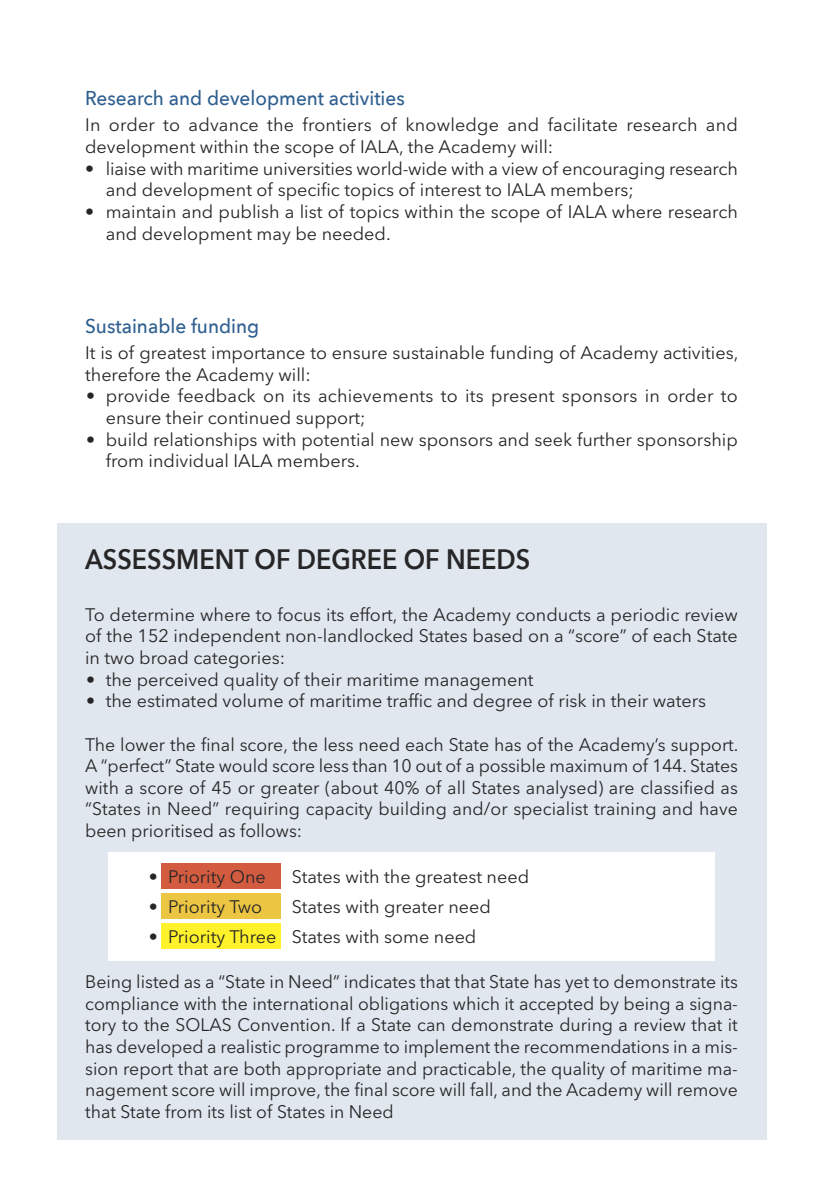
<style>
.page{position:relative;width:823px;height:1191px;background:#fff}
.page>*{position:absolute;margin:0;border:0;box-sizing:border-box;transform-origin:0 0}
.t1{font:600 28px "Avenir Next";color:#272627;scale:.9 1}
.t2{font:500 20px "Avenir Next";color:#2f5f90;scale:.95 1}
.t3{font:18px/21.6px "Avenir Next LT Pro";color:#272627}
</style>
<div class="page">
<div style="left:57px;top:523px;width:708px;height:617px;background:#e0e7ee"></div>
<div style="left:108px;top:852px;width:606px;height:109px;background:#fff"></div>
<div style="left:162px;top:863px;width:119px;height:25px;background:#d35c40"></div>
<div style="left:162px;top:893px;width:119px;height:25px;background:#ecc643"></div>
<div style="left:162px;top:923px;width:119px;height:26px;background:#fff12a"></div>
<p class="t2" style="left:85px;top:85px;width:338px">Research and development activities</p>
<p class="t3" style="left:85px;top:116px;width:653px">In order to advance the frontiers of knowledge and facilitate research and development within the scope of IALA, the Academy will:</p>
<p class="t3" style="left:106px;top:160px;width:633px;text-indent:-21px">• liaise with maritime universities world-wide with a view of encouraging research and development of specific topics of interest to IALA members;</p>
<p class="t3" style="left:106px;top:203px;width:633px;text-indent:-21px">• maintain and publish a list of topics within the scope of IALA where research and development may be needed.</p>
<p class="t2" style="left:85px;top:313px;width:185px">Sustainable funding</p>
<p class="t3" style="left:85px;top:344px;width:654px">It is of greatest importance to ensure sustainable funding of Academy activities, therefore the Academy will:</p>
<p class="t3" style="left:106px;top:387px;width:633px;text-indent:-19px">• provide feedback on its achievements to its present sponsors in order to ensure their continued support;</p>
<p class="t3" style="left:106px;top:430px;width:633px;text-indent:-19px">• build relationships with potential new sponsors and seek further sponsorship from individual IALA members.</p>
<h1 class="t1" style="left:85px;top:541px;width:496px">ASSESSMENT OF DEGREE OF NEEDS</h1>
<p class="t3" style="left:85px;top:606px;width:653px;text-align:justify">To determine where to focus its effort, the Academy conducts a periodic review of the 152 independent non-landlocked States based on a “score” of each State in two broad categories:</p>
<p class="t3" style="left:86px;top:670px;width:448px">• the perceived quality of their maritime management</p>
<p class="t3" style="left:86px;top:692px;width:621px">• the estimated volume of maritime traffic and degree of risk in their waters</p>
<p class="t3" style="left:85px;top:735px;width:654px;text-align:justify">The lower the final score, the less need each State has of the Academy’s support.<br>A “perfect” State would score less than 10 out of a possible maximum of 144. States with a score of 45 or greater (about 40% of all States analysed) are classified as “States in Need” requiring capacity building and/or specialist training and have been prioritised as follows:</p>
<p class="t3" style="left:149px;top:868px;width:119px">• Priority One</p>
<p class="t3" style="left:291px;top:868px;width:239px">States with the greatest need</p>
<p class="t3" style="left:149px;top:898px;width:115px">• Priority Two</p>
<p class="t3" style="left:291px;top:898px;width:200px">States with greater need</p>
<p class="t3" style="left:149px;top:928px;width:329px">• Priority Three States with some need</p>
<p class="t3" style="left:85px;top:973px;width:653px;text-align:justify">Being listed as a “State in Need” indicates that that State has yet to demonstrate its compliance with the international obligations which it accepted by being a signa&shy;tory to the SOLAS Convention. If a State can demonstrate during a review that it has developed a realistic programme to implement the recommendations in a mis&shy;sion report that are both appropriate and practicable, the quality of maritime ma&shy;nagement score will improve, the final score will fall, and the Academy will remove that State from its list of States in Need</p>
</div>
